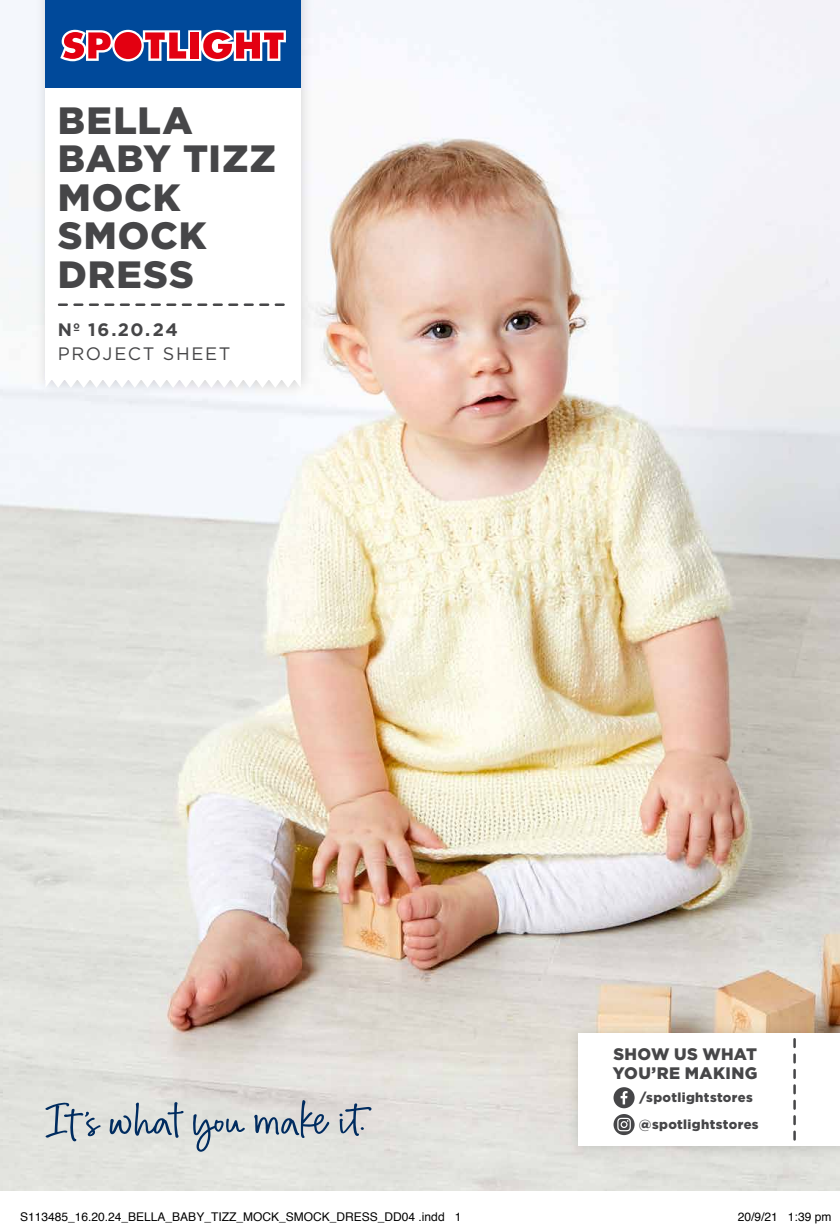
<style>
.page{position:relative;width:840px;height:1227px;background:#fff}
.page>*{position:absolute;margin:0;border:0;box-sizing:border-box;transform-origin:0 0}
.t1{font:900 38px/38.4px "Gotham";letter-spacing:.025em;color:#464648}
.t2{font:18px "Gotham";letter-spacing:.095em;color:#464648}
.t3{font:700 18px "Gotham";letter-spacing:.085em;color:#464648}
.t4{font:900 16.6px/19.4px "Gotham";letter-spacing:.02em;color:#464648}
.t5{font:900 13px/26.8px "Gotham";letter-spacing:.025em;color:#464648}
.t6{font:12px "Helvetica";color:#000}
</style>
<div class="page">
<img style="left:0;top:0;width:839px;height:1191px">
<div style="left:566px;top:1022px;width:273px;height:137px;background:#000;opacity:.15"></div>
<div style="left:577px;top:1033px;width:262px;height:112px;background:#fff"></div>
<svg style="left:793px;top:1039px;width:2px;height:100px"></svg>
<div style="left:613px;top:1087px;width:21px;height:21px;background:#464648;border-radius:50%"></div>
<svg style="left:620px;top:1091px;width:7px;height:13px"></svg>
<svg style="left:613px;top:1114px;width:21px;height:21px"></svg>
<svg style="left:617px;top:1117px;width:13px;height:14px"></svg>
<svg style="left:193px;top:1114px;width:52px;height:37px;background:#b3bdc3"></svg>
<svg style="left:45px;top:1102px;width:56px;height:39px;background:#b8c1c6"></svg>
<svg style="left:109px;top:1102px;width:74px;height:35px;background:#b0bac1"></svg>
<svg style="left:339px;top:1103px;width:32px;height:33px"></svg>
<svg style="left:254px;top:1100px;width:75px;height:38px;background:#b2b9c0"></svg>
<div style="left:34px;top:0;width:280px;height:399px;background:#000;opacity:.15"></div>
<div style="left:45px;top:0;width:255px;height:89px;background:#00499a"></div>
<svg style="left:60px;top:30px;width:226px;height:31px;background:#c16077"></svg>
<svg style="left:45px;top:380px;width:255px;height:8px"></svg>
<div style="left:45px;top:89px;width:255px;height:291px;background:#fff"></div>
<svg style="left:59px;top:303px;width:224px;height:3px"></svg>
<h1 class="t1" style="left:58px;top:101px;width:220px">BELLA<br>BABY TIZZ<br>MOCK<br>SMOCK<br>DRESS</h1>
<h2 class="t3" style="left:58px;top:317px;width:121px">Nº 16.20.24</h2>
<h2 class="t2" style="left:58px;top:342px;width:174px">PROJECT SHEET</h2>
<h3 class="t4" style="left:612px;top:1043px;width:146px">SHOW US WHAT<br>YOU’RE MAKING</h3>
<p class="t5" style="left:638px;top:1084px;width:121px">/spotlightstores @spotlightstores</p>
<p class="t6" style="left:20px;top:1207px;width:442px">S113485_16.20.24_BELLA_BABY_TIZZ_MOCK_SMOCK_DRESS_DD04 .indd 1</p>
<p class="t6" style="left:737px;top:1207px;width:95px">20/9/21 1:39 pm</p>
</div>
